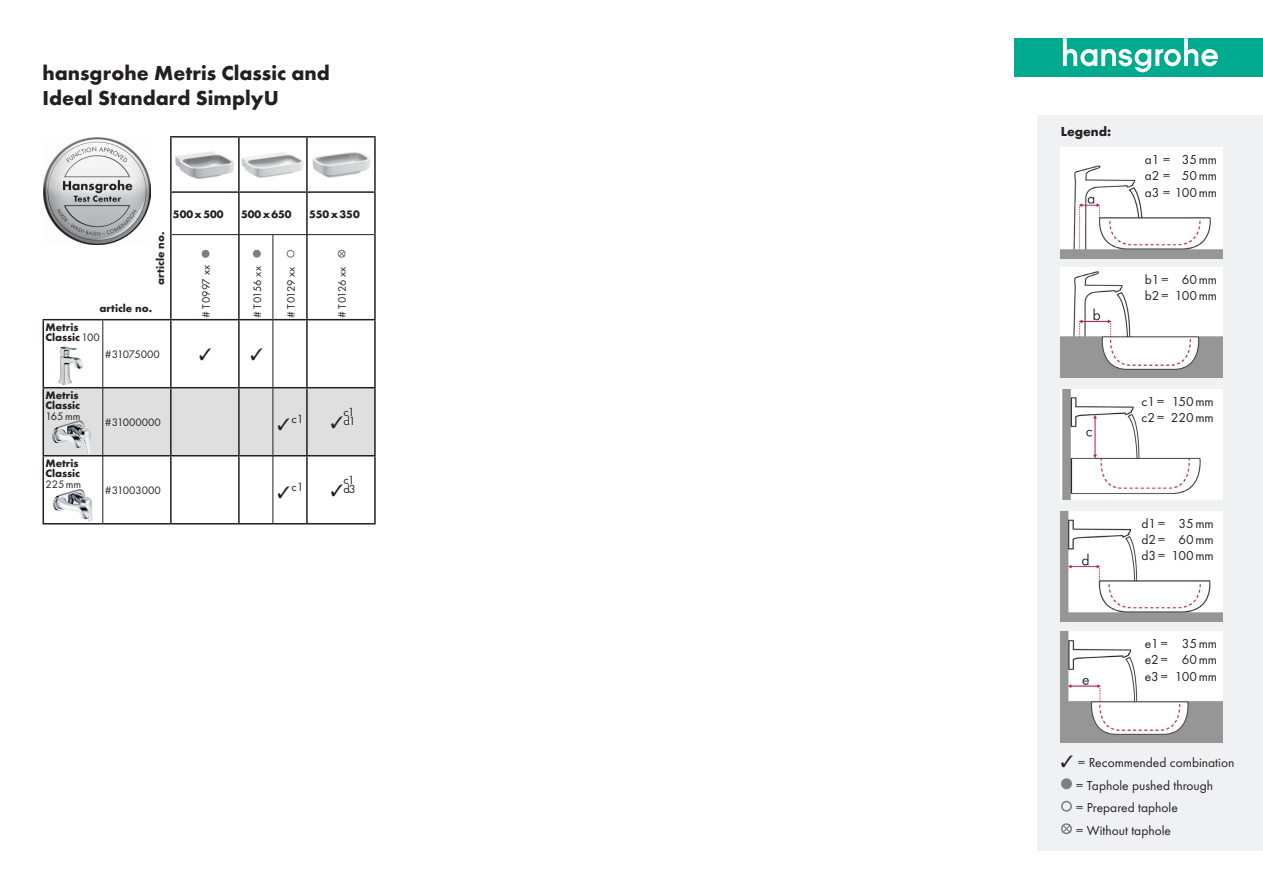
<style>
.page{position:relative;width:1263px;height:893px;background:#fff}
.page>*{position:absolute;margin:0;border:0;box-sizing:border-box;transform-origin:0 0}
.t1{font:700 21px/25.2px "Futura TOT";color:#231f20}
.t2{font:16.5px "Quick Type Pi";color:#231f20}
.t3{font:13.5px/16.2px "Futura TOT Boo";color:#231f20;text-align:justify}
.t4{font:700 13.5px "Futura TOT";color:#231f20}
.t5{font:12.3px "Futura TOT Boo";letter-spacing:-.08em;color:#231f20}
.Futura_TOT_fett{font:700 11.25px/10.5px "Futura TOT";color:#231f20}
.Futura_TOT_regular_s{font:11.25px "Futura TOT Boo";color:#231f20}
.Futura_TOT_regular_s-2{font:11.25px "Futura TOT Boo";letter-spacing:-.045em;color:#231f20}
.s1{font-family:"Futura TOT Boo";font-weight:400}
.s2{font-family:"Quick Type Pi";font-size:16.5px}
.s3{color:#fff}
</style>
<div class="page">
<div style="left:1037px;top:115px;width:226px;height:735px;background:#f0f1f2"></div>
<img style="left:1061px;top:148px;width:161px;height:110px">
<img style="left:1061px;top:267px;width:161px;height:111px">
<img style="left:1061px;top:389px;width:161px;height:111px">
<img style="left:1061px;top:511px;width:161px;height:111px">
<img style="left:1061px;top:632px;width:161px;height:110px">
<div style="left:1015px;top:38px;width:248px;height:39px;background:#00aa8e"></div>
<svg style="left:1063px;top:38px;width:155px;height:34px"></svg>
<img style="left:44px;top:137px;width:107px;height:107px">
<img style="left:58px;top:346px;width:26px;height:39px">
<img style="left:50px;top:489px;width:47px;height:36px">
<img style="left:175px;top:151px;width:59px;height:28px">
<img style="left:241px;top:152px;width:63px;height:26px">
<img style="left:312px;top:152px;width:59px;height:26px">
<div style="left:44px;top:388px;width:330px;height:67px;background:#dfdfdf"></div>
<hr style="left:170px;top:136px;width:69px;height:2px;background:#231f20">
<hr style="left:239px;top:136px;width:34px;height:2px;background:#231f20">
<hr style="left:238px;top:138px;width:2px;height:53px;background:#231f20">
<hr style="left:273px;top:136px;width:34px;height:2px;background:#231f20">
<hr style="left:307px;top:136px;width:69px;height:2px;background:#231f20">
<hr style="left:306px;top:138px;width:2px;height:53px;background:#231f20">
<hr style="left:374px;top:138px;width:2px;height:53px;background:#231f20">
<hr style="left:170px;top:191px;width:69px;height:2px;background:#231f20">
<hr style="left:239px;top:191px;width:34px;height:2px;background:#231f20">
<hr style="left:238px;top:193px;width:2px;height:41px;background:#231f20">
<hr style="left:273px;top:191px;width:34px;height:2px;background:#231f20">
<hr style="left:307px;top:191px;width:69px;height:2px;background:#231f20">
<hr style="left:306px;top:193px;width:2px;height:41px;background:#231f20">
<hr style="left:238px;top:235px;width:2px;height:84px;background:#231f20">
<hr style="left:306px;top:235px;width:2px;height:84px;background:#231f20">
<hr style="left:43px;top:320px;width:1px;height:67px;background:#231f20">
<hr style="left:171px;top:319px;width:68px;height:1px;background:#231f20">
<hr style="left:239px;top:319px;width:34px;height:1px;background:#231f20">
<hr style="left:238px;top:320px;width:2px;height:67px;background:#231f20">
<hr style="left:273px;top:319px;width:34px;height:1px;background:#231f20">
<hr style="left:307px;top:319px;width:69px;height:1px;background:#231f20">
<hr style="left:306px;top:320px;width:2px;height:67px;background:#231f20">
<hr style="left:43px;top:388px;width:1px;height:67px;background:#231f20">
<hr style="left:171px;top:387px;width:68px;height:1px;background:#231f20">
<hr style="left:239px;top:387px;width:34px;height:1px;background:#231f20">
<hr style="left:238px;top:388px;width:2px;height:67px;background:#231f20">
<hr style="left:273px;top:387px;width:34px;height:1px;background:#231f20">
<hr style="left:307px;top:387px;width:69px;height:1px;background:#231f20">
<hr style="left:306px;top:388px;width:2px;height:67px;background:#231f20">
<hr style="left:43px;top:455px;width:60px;height:1px;background:#231f20">
<hr style="left:43px;top:456px;width:1px;height:67px;background:#231f20">
<hr style="left:171px;top:455px;width:68px;height:1px;background:#231f20">
<hr style="left:239px;top:455px;width:34px;height:1px;background:#231f20">
<hr style="left:238px;top:456px;width:2px;height:67px;background:#231f20">
<hr style="left:273px;top:455px;width:34px;height:1px;background:#231f20">
<hr style="left:307px;top:455px;width:69px;height:1px;background:#231f20">
<hr style="left:306px;top:456px;width:2px;height:67px;background:#231f20">
<hr style="left:172px;top:234px;width:67px;height:1px;background:#231f20">
<hr style="left:239px;top:234px;width:34px;height:1px;background:#231f20">
<hr style="left:273px;top:234px;width:34px;height:1px;background:#231f20">
<hr style="left:307px;top:234px;width:67px;height:1px;background:#231f20">
<hr style="left:43px;top:387px;width:60px;height:1px;background:#231f20">
<hr style="left:103px;top:387px;width:68px;height:1px;background:#231f20">
<hr style="left:103px;top:455px;width:68px;height:1px;background:#231f20">
<hr style="left:103px;top:320px;width:1px;height:68px;background:#231f20">
<hr style="left:103px;top:388px;width:1px;height:68px;background:#231f20">
<hr style="left:103px;top:456px;width:1px;height:67px;background:#231f20">
<hr style="left:170px;top:320px;width:2px;height:67px;background:#231f20">
<hr style="left:170px;top:388px;width:2px;height:67px;background:#231f20">
<hr style="left:170px;top:456px;width:2px;height:67px;background:#231f20">
<hr style="left:374px;top:193px;width:2px;height:42px;background:#231f20">
<hr style="left:374px;top:235px;width:2px;height:84px;background:#231f20">
<hr style="left:374px;top:320px;width:2px;height:67px;background:#231f20">
<hr style="left:374px;top:388px;width:2px;height:67px;background:#231f20">
<hr style="left:374px;top:456px;width:2px;height:67px;background:#231f20">
<hr style="left:273px;top:235px;width:1px;height:85px;background:#231f20">
<hr style="left:273px;top:320px;width:1px;height:68px;background:#231f20">
<hr style="left:273px;top:388px;width:1px;height:68px;background:#231f20">
<hr style="left:273px;top:456px;width:1px;height:67px;background:#231f20">
<hr style="left:43px;top:523px;width:60px;height:1px;background:#231f20">
<hr style="left:103px;top:523px;width:68px;height:1px;background:#231f20">
<hr style="left:171px;top:523px;width:68px;height:1px;background:#231f20">
<hr style="left:239px;top:523px;width:34px;height:1px;background:#231f20">
<hr style="left:273px;top:523px;width:34px;height:1px;background:#231f20">
<hr style="left:307px;top:523px;width:69px;height:1px;background:#231f20">
<hr style="left:170px;top:138px;width:2px;height:53px;background:#231f20">
<hr style="left:170px;top:193px;width:2px;height:42px;background:#231f20">
<hr style="left:170px;top:235px;width:2px;height:84px;background:#231f20">
<hr style="left:43px;top:319px;width:60px;height:1px;background:#231f20">
<hr style="left:103px;top:319px;width:68px;height:1px;background:#231f20">
<div style="left:202px;top:250px;width:7px;height:7px;background:#7f7f7f;border-radius:50%"></div>
<div style="left:202px;top:250px;width:8px;height:8px;border:1px solid #7f7f7f;border-radius:50%"></div>
<div style="left:253px;top:250px;width:7px;height:7px;background:#7f7f7f;border-radius:50%"></div>
<div style="left:253px;top:250px;width:8px;height:8px;border:1px solid #7f7f7f;border-radius:50%"></div>
<div style="left:287px;top:250px;width:8px;height:8px;border:1px solid #7f7f7f;border-radius:50%"></div>
<div style="left:338px;top:250px;width:8px;height:8px;border:1px solid #7f7f7f;border-radius:50%"></div>
<svg style="left:338px;top:250px;width:7px;height:7px"></svg>
<img style="left:45px;top:419px;width:53px;height:36px">
<div style="left:1062px;top:779px;width:9px;height:9px;background:#7f7f7f;border-radius:50%"></div>
<div style="left:1061px;top:778px;width:11px;height:11px;border:2px solid #7f7f7f;border-radius:50%"></div>
<div style="left:1061px;top:801px;width:11px;height:11px;border:2px solid #7f7f7f;border-radius:50%"></div>
<div style="left:1061px;top:823px;width:11px;height:11px;border:2px solid #7f7f7f;border-radius:50%"></div>
<svg style="left:1061px;top:824px;width:11px;height:10px"></svg>
<p class="t1" style="left:43px;top:60px;width:289px">hansgrohe Metris Classic and<br>Ideal Standard SimplyU</p>
<p class="Futura_TOT_fett" style="left:155px;top:285px;width:54px;rotate:-90deg">article no.</p>
<p class="Futura_TOT_fett" style="left:99px;top:302px;width:54px">article no.</p>
<p class="Futura_TOT_fett" style="left:45px;top:321px;width:56px">Metris<br>Classic <span class="s1">100</span></p>
<p class="Futura_TOT_fett" style="left:173px;top:209px;width:52px">500 x 500</p>
<p class="Futura_TOT_fett" style="left:241px;top:209px;width:52px">500 x 650</p>
<p class="Futura_TOT_fett" style="left:309px;top:209px;width:52px">550 x 350</p>
<p class="Futura_TOT_regular_s" style="left:199px;top:318px;width:54px;rotate:-90deg">#T0997 xx</p>
<p class="Futura_TOT_regular_s" style="left:251px;top:318px;width:53px;rotate:-90deg">#T0156 xx</p>
<p class="Futura_TOT_regular_s" style="left:284px;top:318px;width:53px;rotate:-90deg">#T0129 xx</p>
<p class="Futura_TOT_regular_s" style="left:335px;top:318px;width:53px;rotate:-90deg">#T0126 xx</p>
<p class="Futura_TOT_fett" style="left:45px;top:390px;width:36px">Metris<br>Classic</p>
<p class="Futura_TOT_regular_s" style="left:45px;top:409px;width:36px">165mm</p>
<p class="Futura_TOT_fett" style="left:45px;top:458px;width:37px">Metris<br>Classic<br><span class="s1">225mm</span></p>
<p class="Futura_TOT_regular_s-2" style="left:105px;top:347px;width:56px">#31075000</p>
<p class="t2" style="left:199px;top:347px;width:14px">b</p>
<p class="t2" style="left:251px;top:347px;width:14px">b</p>
<p class="t5" style="left:343px;top:404px;width:13px">c1</p>
<p class="t5" style="left:343px;top:413px;width:14px">d1</p>
<p class="Futura_TOT_regular_s" style="left:105px;top:415px;width:58px">#31000000</p>
<p class="t5" style="left:277px;top:412px;width:28px"><span class="s2">b</span>c1</p>
<p class="t2" style="left:331px;top:415px;width:23px">b<span class="s3">a</span></p>
<p class="t5" style="left:343px;top:473px;width:13px">c1</p>
<p class="t5" style="left:343px;top:482px;width:14px">d3</p>
<p class="Futura_TOT_regular_s" style="left:105px;top:483px;width:58px">#31003000</p>
<p class="t5" style="left:277px;top:480px;width:28px"><span class="s2">b</span>c1</p>
<p class="t2" style="left:331px;top:483px;width:23px">b<span class="s3">a</span></p>
<p class="t4" style="left:1061px;top:123px;width:52px">Legend:</p>
<p class="t3" style="left:1145px;top:152px;width:74px">a1 = 35mm a2 = 50mm a3 = 100mm</p>
<p class="t3" style="left:1145px;top:271px;width:74px">b1= 60mm b2= 100mm</p>
<p class="t3" style="left:1141px;top:393px;width:74px">c1= 150mm c2= 220mm</p>
<p class="t3" style="left:1141px;top:515px;width:74px">d1= 35mm d2= 60mm d3= 100mm</p>
<p class="t3" style="left:1145px;top:635px;width:74px">e1= 35mm e2= 60mm e3= 100mm</p>
<p class="t3" style="left:1076px;top:751px;width:160px;line-height:22.5px;text-align:left;text-indent:-15px"><span class="s2">b</span> = Recommended combination = Taphole pushed through<br>= Prepared taphole<br>= Without taphole</p>
</div>
